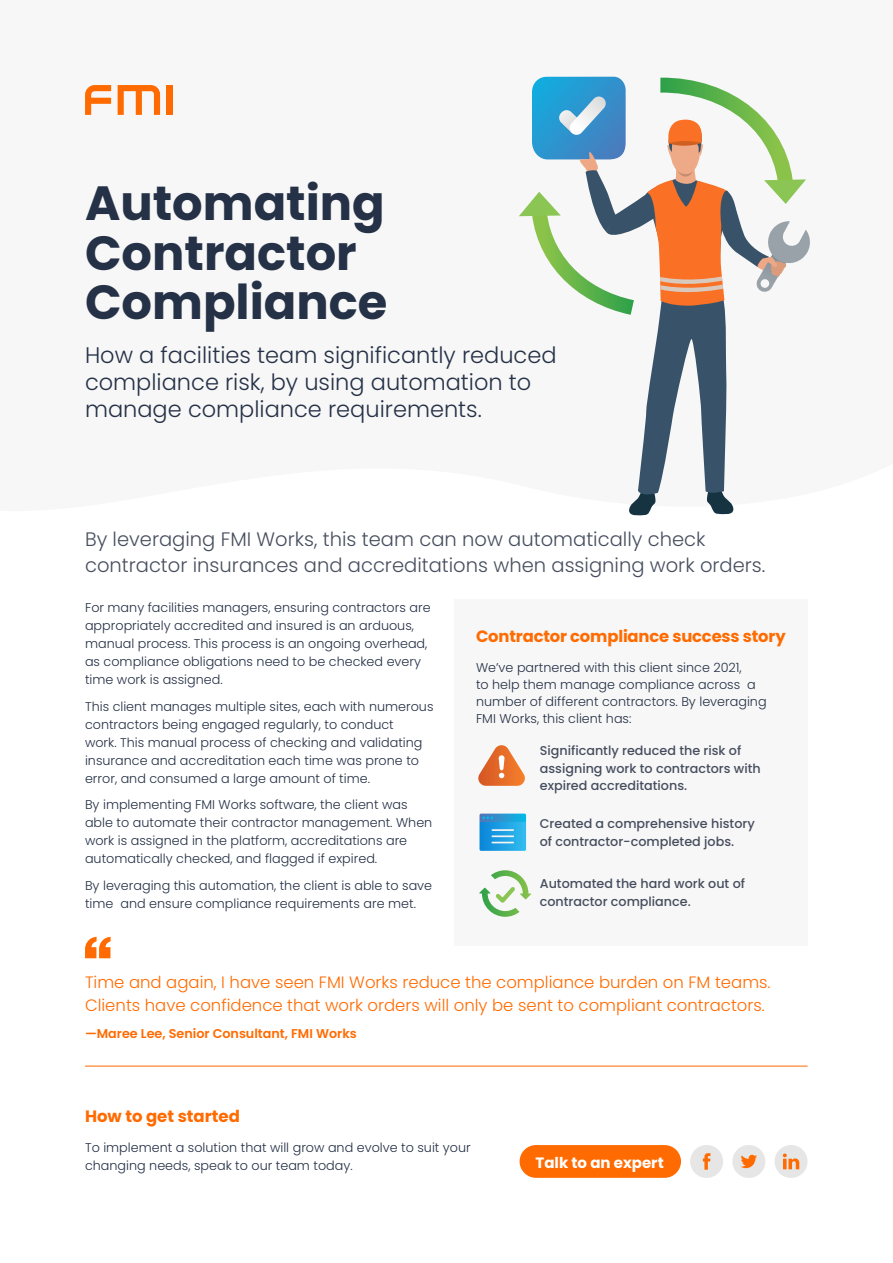
<style>
.page{position:relative;width:893px;height:1263px;background:#fff}
.page>*{position:absolute;margin:0;border:0;box-sizing:border-box;transform-origin:0 0}
.t1{font:700 48px/49.5px "Poppins";color:#253146}
.t2{font:300 22.5px/27px "Poppins";color:#253146}
.t3{font:300 19.5px/25.5px "Poppins";color:#464e5e}
.t4{font:300 16.5px/22.5px "Poppins";color:#ff6b00}
.t5{font:700 16.5px "Poppins";color:#ff6b00}
.t6{font:700 16.35px "Poppins";letter-spacing:-.01em;color:#ff6b00}
.t7{font:700 15px "Poppins";color:#fff}
.t8{font:300 12.75px/18px "Poppins";color:#253146}
.t9{font:500 12.75px/17.2px "Poppins";color:#464e5e}
.t10{font:600 12.75px "Poppins";color:#ff6b00}
</style>
<div class="page">
<svg style="left:118px;top:85px;width:42px;height:30px"></svg>
<div style="left:166px;top:85px;width:6px;height:30px;background:#ff6b00"></div>
<svg style="left:85px;top:85px;width:26px;height:30px"></svg>
<div style="left:455px;top:599px;width:353px;height:346px;background:#f7f7f7"></div>
<svg style="left:479px;top:870px;width:52px;height:47px"></svg>
<svg style="left:479px;top:813px;width:47px;height:38px;background:#34a6e1"></svg>
<svg style="left:478px;top:745px;width:47px;height:41px"></svg>
<div style="left:520px;top:1145px;width:161px;height:33px;background:#ff6b00;border-radius:16px"></div>
<svg style="left:690px;top:1145px;width:33px;height:33px"></svg>
<svg style="left:732px;top:1145px;width:33px;height:33px"></svg>
<svg style="left:775px;top:1145px;width:32px;height:33px"></svg>
<hr style="left:85px;top:1066px;width:722px;height:1px;background:#ff6b00">
<svg style="left:519px;top:76px;width:291px;height:440px"></svg>
<svg style="left:85px;top:937px;width:26px;height:21px"></svg>
<h1 class="t1" style="left:85px;top:179px;width:304px">Automating<br>Contractor<br>Compliance</h1>
<h2 class="t2" style="left:85px;top:342px;width:473px">How a facilities team significantly reduced compliance risk, by using automation to manage compliance requirements.</h2>
<h3 class="t3" style="left:85px;top:527px;width:682px">By leveraging FMI Works, this team can now automatically check contractor insurances and accreditations when assigning work orders.</h3>
<p class="t8" style="left:85px;top:599px;width:347px">For many facilities managers, ensuring contractors are appropriately accredited and insured is an arduous, manual process. This process is an ongoing overhead, as compliance obligations need to be checked every time work is assigned.</p>
<p class="t8" style="left:85px;top:697px;width:350px">This client manages multiple sites, each with numerous contractors being engaged regularly, to conduct<br>work. This manual process of checking and validating insurance and accreditation each time was prone to error, and consumed a large amount of time.</p>
<p class="t8" style="left:85px;top:796px;width:349px">By implementing FMI Works software, the client was able to automate their contractor management. When work is assigned in the platform, accreditations are automatically checked, and flagged if expired.</p>
<p class="t8" style="left:85px;top:876px;width:349px">By leveraging this automation, the client is able to save time and ensure compliance requirements are met.</p>
<p class="t6" style="left:476px;top:626px;width:311px">Contractor compliance success story</p>
<p class="t8" style="left:476px;top:658px;width:292px;line-height:17.2px">We’ve partnered with this client since 2021,<br>to help them manage compliance across a number of different contractors. By leveraging FMI Works, this client has:</p>
<p class="t9" style="left:540px;top:742px;width:223px">Significantly reduced the risk of assigning work to contractors with expired accreditations.</p>
<p class="t9" style="left:540px;top:815px;width:216px">Created a comprehensive history of contractor-completed jobs.</p>
<p class="t9" style="left:540px;top:875px;width:207px">Automated the hard work out of contractor compliance.</p>
<p class="t4" style="left:85px;top:971px;width:687px">Time and again, I have seen FMI Works reduce the compliance burden on FM teams.<br>Clients have confidence that work orders will only be sent to compliant contractors.</p>
<p class="t10" style="left:85px;top:1026px;width:273px">—Maree Lee, Senior Consultant, FMI Works</p>
<p class="t5" style="left:85px;top:1106px;width:156px">How to get started</p>
<p class="t8" style="left:85px;top:1139px;width:387px">To implement a solution that will grow and evolve to suit your changing needs, speak to our team today.</p>
<p class="t7" style="left:536px;top:1154px;width:130px">Talk to an expert</p>
</div>
